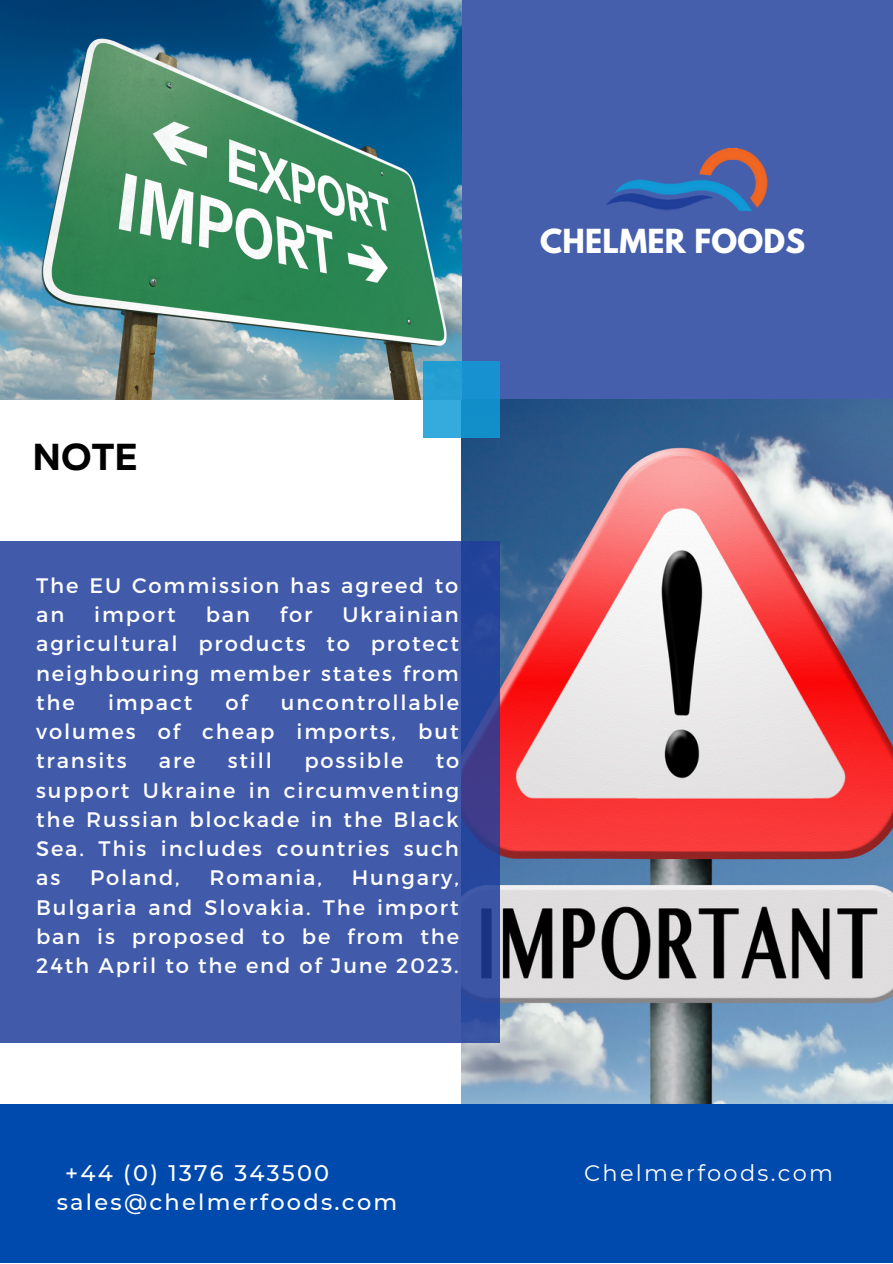
<style>
.page{position:relative;width:893px;height:1264px;background:#fff}
.page>*{position:absolute;margin:0;border:0;box-sizing:border-box;transform-origin:0 0}
.t1{font:700 37.5px "Muller";color:#000}
.t2{font:700 29.4px "League Spartan";letter-spacing:.01em;color:#fff}
.t3{font:500 22.5px/29.2px "Montserrat";letter-spacing:.1em;color:#fff}
.t4{font:22.5px "Montserrat";letter-spacing:.1em;color:#fff}
.t5{font:21px/29.2px "Montserrat";letter-spacing:.09em;color:#fff;text-align:justify}
</style>
<div class="page">
<div style="left:0;top:0;width:892px;height:399px;background:#455fac"></div>
<img style="left:461px;top:399px;width:431px;height:705px">
<div style="left:0;top:541px;width:499px;height:501px;background:#415baa"></div>
<div style="left:0;top:1104px;width:892px;height:158px;background:#004aad"></div>
<img style="left:0;top:0;width:461px;height:399px">
<svg style="left:422px;top:361px;width:77px;height:77px;background:#229ad2"></svg>
<img style="left:607px;top:149px;width:161px;height:62px">
<h1 class="t1" style="left:33px;top:441px;width:106px">NOTE</h1>
<p class="t5" style="left:36px;top:570px;width:423px">The EU Commission has agreed to an</p>
<p class="t5" style="left:36px;top:599px;width:424px;text-indent:306px">Ukrainian agricultural products to protect neighbouring member states from the</p>
<p class="t5" style="left:94px;top:599px;width:83px">import</p>
<p class="t5" style="left:206px;top:599px;width:46px">ban</p>
<p class="t5" style="left:280px;top:599px;width:34px">for</p>
<p class="t5" style="left:108px;top:686px;width:86px">impact</p>
<p class="t5" style="left:225px;top:686px;width:24px">of</p>
<p class="t5" style="left:36px;top:686px;width:424px;text-indent:245px">uncontrollable volumes of cheap imports, but transits</p>
<p class="t5" style="left:159px;top:745px;width:38px">are</p>
<p class="t5" style="left:228px;top:745px;width:46px">still</p>
<p class="t5" style="left:304px;top:745px;width:101px">possible</p>
<p class="t5" style="left:36px;top:745px;width:424px;text-indent:399px">to support Ukraine in circumventing the Russian blockade in the Black Sea. This includes countries such as</p>
<p class="t5" style="left:90px;top:862px;width:91px">Poland,</p>
<p class="t5" style="left:209px;top:862px;width:114px">Romania,</p>
<p class="t5" style="left:36px;top:862px;width:424px;text-indent:315px">Hungary, Bulgaria and Slovakia. The import ban is proposed to be from the 24th April to the end of June 2023.</p>
<h2 class="t2" style="left:540px;top:226px;width:267px">CHELMER FOODS</h2>
<p class="t3" style="left:57px;top:1157px;width:342px;text-indent:8px">+44 (0) 1376 343500 sales@chelmerfoods.com</p>
<p class="t4" style="left:584px;top:1158px;width:250px">Chelmerfoods.com</p>
</div>
